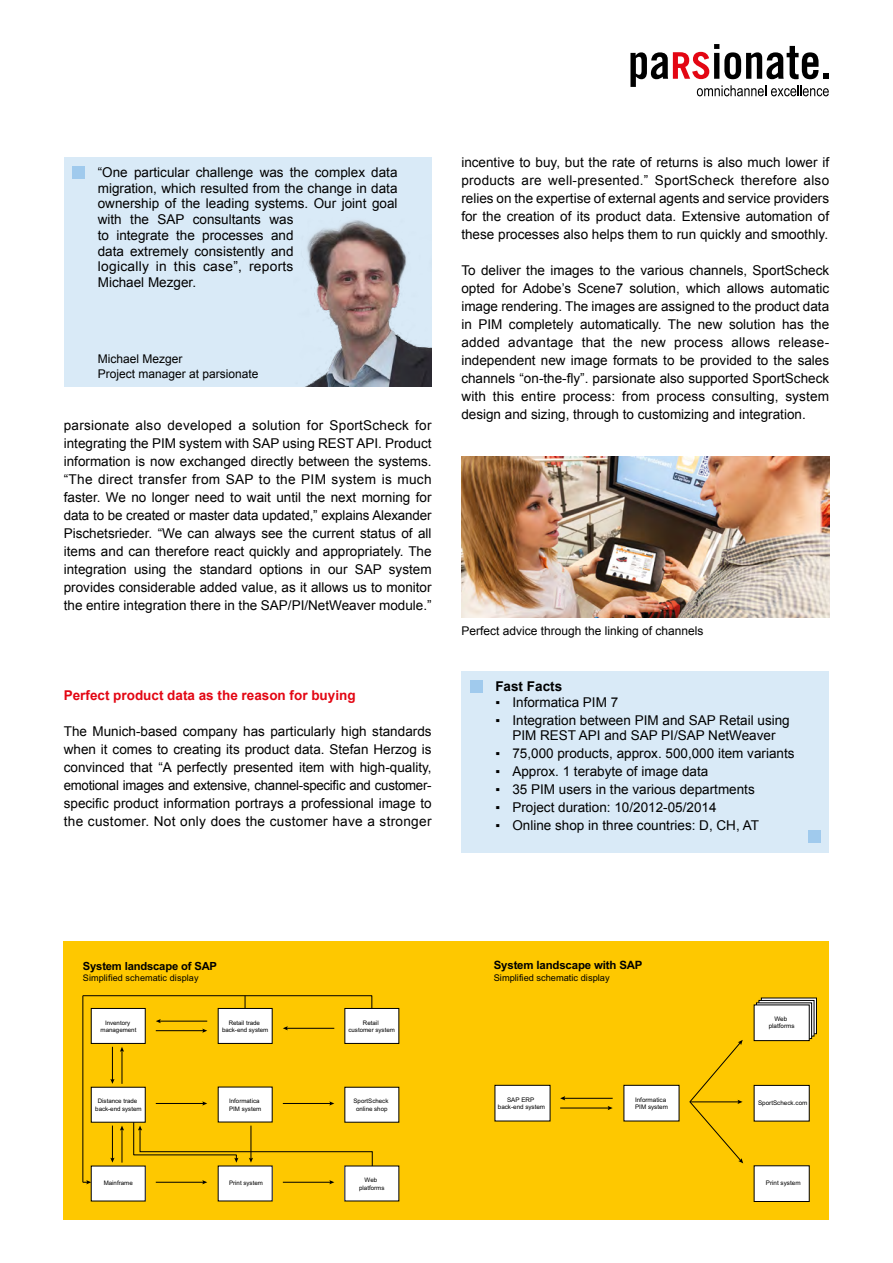
<style>
.page{position:relative;width:893px;height:1263px;background:#fff}
.page>*{position:absolute;margin:0;border:0;box-sizing:border-box;transform-origin:0 0}
.t1{font:13.5px/18px "Arial";color:#000;text-align:justify}
.t2{font:700 13.5px "Arial";color:#e30613}
.t3{font:700 13.5px "Arial";color:#000}
.t4{font:12px/14.4px "Arial";color:#000}
.t5{font:700 11.4px "Arial";letter-spacing:-.015em;color:#000}
.t6{font:700 11.25px "Arial";letter-spacing:-.015em;color:#000}
.t7{font:9.3px "Arial";color:#000}
.t8{font:9.15px "Arial";letter-spacing:.01em;color:#000}
.t9{font:6.3px/7.5px "Arial";color:#000;text-align:center}
.t10{font:6.15px/7.4px "Arial";color:#000;text-align:center}
.s1{font-family:"Verdana"}
</style>
<div class="page">
<svg style="left:630px;top:44px;width:199px;height:52px"></svg>
<div style="left:64px;top:942px;width:765px;height:278px;background:#fec800"></div>
<div style="left:218px;top:1087px;width:54px;height:35px;background:#fff"></div>
<div style="left:345px;top:1008px;width:54px;height:36px;background:#fff;border:1px solid #000"></div>
<div style="left:91px;top:1008px;width:55px;height:36px;background:#fff;border:1px solid #000"></div>
<hr style="left:83px;top:996px;width:1px;height:186px;background:#000">
<div style="left:218px;top:1008px;width:54px;height:36px;background:#fff;border:1px solid #000"></div>
<svg style="left:83px;top:995px;width:289px;height:14px"></svg>
<hr style="left:286px;top:1028px;width:48px;height:1px;background:#000">
<svg style="left:283px;top:1026px;width:5px;height:4px"></svg>
<hr style="left:283px;top:1103px;width:48px;height:1px;background:#000">
<svg style="left:329px;top:1101px;width:5px;height:4px"></svg>
<hr style="left:159px;top:1021px;width:48px;height:1px;background:#000">
<svg style="left:156px;top:1019px;width:5px;height:4px"></svg>
<hr style="left:156px;top:1030px;width:48px;height:1px;background:#000">
<svg style="left:202px;top:1028px;width:5px;height:5px"></svg>
<hr style="left:156px;top:1103px;width:48px;height:1px;background:#000">
<svg style="left:202px;top:1101px;width:5px;height:4px"></svg>
<hr style="left:283px;top:1182px;width:48px;height:1px;background:#000">
<svg style="left:329px;top:1180px;width:5px;height:4px"></svg>
<hr style="left:156px;top:1182px;width:48px;height:1px;background:#000">
<svg style="left:202px;top:1180px;width:5px;height:4px"></svg>
<svg style="left:83px;top:1180px;width:8px;height:4px"></svg>
<div style="left:345px;top:1087px;width:54px;height:35px;background:#fff"></div>
<div style="left:91px;top:1087px;width:55px;height:35px;background:#fff"></div>
<div style="left:218px;top:1166px;width:54px;height:35px;background:#fff"></div>
<div style="left:345px;top:1166px;width:54px;height:35px;background:#fff"></div>
<div style="left:91px;top:1166px;width:54px;height:35px;background:#fff"></div>
<hr style="left:112px;top:1047px;width:1px;height:33px;background:#000">
<svg style="left:110px;top:1079px;width:5px;height:5px"></svg>
<hr style="left:122px;top:1050px;width:1px;height:34px;background:#000">
<svg style="left:120px;top:1047px;width:4px;height:5px"></svg>
<hr style="left:112px;top:1125px;width:1px;height:34px;background:#000">
<svg style="left:110px;top:1158px;width:5px;height:4px"></svg>
<hr style="left:122px;top:1129px;width:1px;height:33px;background:#000">
<svg style="left:120px;top:1125px;width:4px;height:5px"></svg>
<svg style="left:133px;top:1119px;width:240px;height:47px"></svg>
<div style="left:761px;top:998px;width:55px;height:36px;background:#727272"></div>
<div style="left:761px;top:998px;width:56px;height:36px;border:1px solid #000"></div>
<svg style="left:759px;top:1000px;width:55px;height:36px"></svg>
<div style="left:756px;top:1002px;width:56px;height:37px;background:linear-gradient(to right,#6b6b6b,#6b6b6b);border:1px solid #000"></div>
<div style="left:624px;top:1085px;width:55px;height:36px;background:#fff;border:1px solid #000"></div>
<div style="left:754px;top:1005px;width:55px;height:36px;background:#fff;border:1px solid #000"></div>
<svg style="left:689px;top:1040px;width:54px;height:123px"></svg>
<hr style="left:564px;top:1098px;width:49px;height:1px;background:#000">
<svg style="left:560px;top:1096px;width:5px;height:4px"></svg>
<hr style="left:560px;top:1108px;width:49px;height:1px;background:#000">
<svg style="left:608px;top:1106px;width:5px;height:4px"></svg>
<div style="left:754px;top:1085px;width:55px;height:36px;background:#fff;border:1px solid #000"></div>
<div style="left:495px;top:1085px;width:55px;height:36px;background:#fff;border:1px solid #000"></div>
<div style="left:754px;top:1165px;width:55px;height:37px;background:#fff;border:1px solid #000"></div>
<div style="left:461px;top:671px;width:368px;height:182px;background:#d9eaf7"></div>
<div style="left:808px;top:830px;width:13px;height:13px;background:#a0caed"></div>
<div style="left:470px;top:680px;width:13px;height:13px;background:#a0caed"></div>
<div style="left:64px;top:157px;width:368px;height:230px;background:#d9eaf7"></div>
<div style="left:72px;top:166px;width:13px;height:13px;background:#a0caed"></div>
<img style="left:305px;top:220px;width:126px;height:167px">
<img style="left:461px;top:457px;width:368px;height:161px">
<p class="t1" style="left:98px;top:164px;width:301px;line-height:15.8px;text-align:left">“One particular challenge was the complex data migration, which resulted from the change in data ownership of the leading systems. Our joint goal with the SAP consultants was<br>to integrate the processes and<br>data extremely consistently and<br>logically in this case”, reports<br>Michael Mezger.</p>
<p class="t4" style="left:98px;top:352px;width:162px">Michael Mezger<br>Project manager at parsionate</p>
<p class="t1" style="left:64px;top:417px;width:369px">parsionate also developed a solution for SportScheck for integrating the PIM system with SAP using REST API. Product information is now exchanged directly between the systems. “The direct transfer from SAP to the PIM system is much faster. We no longer need to wait until the next morning for data to be created or master data updated,” explains Alexander Pischetsrieder. “We can always see the current status of all items and can therefore react quickly and appropriately. The integration using the standard options in our SAP system provides considerable added value, as it allows us to monitor the entire integration there in the SAP/PI/NetWeaver module.”</p>
<p class="t2" style="left:64px;top:687px;width:293px">Perfect product data as the reason for buying</p>
<p class="t1" style="left:64px;top:723px;width:369px">The Munich-based company has particularly high standards when it comes to creating its product data. Stefan Herzog is convinced that “A perfectly presented item with high-quality, emotional images and extensive, channel-specific and customer&shy;specific product information portrays a professional image to the customer. Not only does the customer have a stronger</p>
<p class="t1" style="left:461px;top:154px;width:369px">incentive to buy, but the rate of returns is also much lower if products are well-presented.” SportScheck therefore also relies on the expertise of external agents and service providers for the creation of its product data. Extensive automation of these processes also helps them to run quickly and smoothly.</p>
<p class="t1" style="left:461px;top:262px;width:369px">To deliver the images to the various channels, SportScheck opted for Adobe’s Scene7 solution, which allows automatic image rendering. The images are assigned to the product data in PIM completely automatically. The new solution has the added advantage that the new process allows release&shy;independent new image formats to be provided to the sales channels “on-the-fly”. parsionate also supported SportScheck with this entire process: from process consulting, system design and sizing, through to customizing and integration.</p>
<p class="t4" style="left:461px;top:623px;width:244px">Perfect advice through the linking of channels</p>
<p class="t3" style="left:495px;top:677px;width:68px">Fast Facts</p>
<p class="t1" style="left:495px;top:693px;width:124px"><span class="s1">▪</span> Informatica PIM 7</p>
<p class="t1" style="left:495px;top:712px;width:296px;line-height:15.8px;text-align:center"><span class="s1">▪</span> Integration between PIM and SAP Retail using<br>PIM REST API and SAP PI/SAP NetWeaver</p>
<p class="t1" style="left:495px;top:745px;width:301px"><span class="s1">▪</span> 75,000 products, approx. 500,000 item variants</p>
<p class="t1" style="left:495px;top:763px;width:214px"><span class="s1">▪</span> Approx. 1 terabyte of image data</p>
<p class="t1" style="left:495px;top:781px;width:261px"><span class="s1">▪</span> 35 PIM users in the various departments</p>
<p class="t1" style="left:495px;top:799px;width:223px"><span class="s1">▪</span> Project duration: 10/2012-05/2014</p>
<p class="t1" style="left:495px;top:817px;width:265px"><span class="s1">▪</span> Online shop in three countries: D, CH, AT</p>
<p class="t6" style="left:83px;top:958px;width:136px">System landscape of SAP</p>
<p class="t8" style="left:83px;top:971px;width:117px">Simplified schematic display</p>
<p class="t5" style="left:494px;top:958px;width:150px">System landscape with SAP</p>
<p class="t7" style="left:494px;top:971px;width:117px">Simplified schematic display</p>
<p class="t10" style="left:101px;top:1019px;width:37px">Inventory management</p>
<p class="t10" style="left:222px;top:1019px;width:48px">Retail trade back-end system</p>
<p class="t10" style="left:348px;top:1019px;width:48px">Retail<br>customer system</p>
<p class="t9" style="left:769px;top:1015px;width:27px">Web platforms</p>
<p class="t10" style="left:95px;top:1098px;width:48px">Distance trade back-end system</p>
<p class="t10" style="left:229px;top:1097px;width:34px;text-align:left">Informatica<br>PIM system</p>
<p class="t10" style="left:353px;top:1098px;width:36px">SportScheck online shop</p>
<p class="t9" style="left:498px;top:1096px;width:49px">SAP ERP back-end system</p>
<p class="t9" style="left:635px;top:1096px;width:34px;text-align:left">Informatica<br>PIM system</p>
<p class="t9" style="left:758px;top:1099px;width:51px">SportScheck.com</p>
<p class="t10" style="left:104px;top:1179px;width:31px">Mainframe</p>
<p class="t10" style="left:229px;top:1179px;width:35px">Print system</p>
<p class="t10" style="left:359px;top:1176px;width:27px">Web platforms</p>
<p class="t9" style="left:766px;top:1179px;width:36px">Print system</p>
</div>
